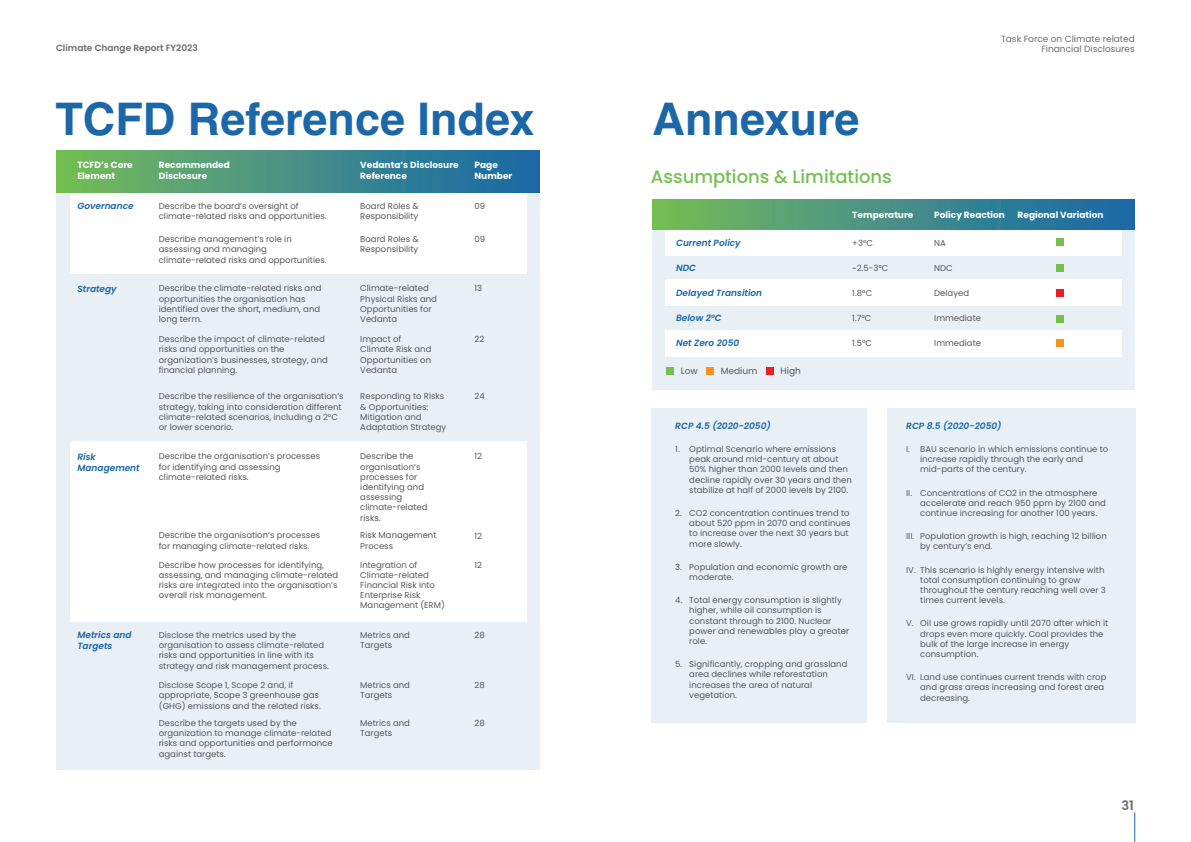
<style>
.page{position:relative;width:1191px;height:842px;background:#fff}
.page>*{position:absolute;margin:0;border:0;box-sizing:border-box;transform-origin:0 0}
.t1{font:700 45px "Helvetica";color:#1b67a7}
.t2{font:500 18px "Poppins";color:#74bf51}
.t3{font:600 13px "Poppins";color:#6c6d70}
.t4{font:italic 600 9px/11px "Poppins";color:#1b67a7}
.t5{font:700 9px/10.8px "Poppins";color:#fff}
.t6{font:9px/10.8px "Poppins";color:#6c6d70;text-align:right}
.t7{font:600 9px "Poppins";color:#6c6d70}
.t8{font:9px "Poppins";color:#57585a}
.t9{font:8.5px/10.2px "Poppins";color:#57585a}
</style>
<div class="page">
<div style="left:652px;top:408px;width:215px;height:315px;background:#e8f0f6"></div>
<div style="left:887px;top:408px;width:248px;height:315px;background:#e8f0f6"></div>
<div style="left:653px;top:230px;width:482px;height:160px;background:#e8f0f6"></div>
<div style="left:665px;top:229px;width:457px;height:27px;background:#fff"></div>
<div style="left:665px;top:280px;width:457px;height:26px;background:#fff"></div>
<div style="left:665px;top:330px;width:457px;height:26px;background:#fff"></div>
<div style="left:57px;top:191px;width:483px;height:579px;background:#e8f0f6"></div>
<div style="left:70px;top:191px;width:457px;height:83px;background:#fff"></div>
<div style="left:56px;top:151px;width:484px;height:41px;background:linear-gradient(to right,#76bc5b,#1765ad)"></div>
<div style="left:652px;top:200px;width:483px;height:30px;background:linear-gradient(to right,#76bc5b,#1765ad)"></div>
<div style="left:70px;top:441px;width:457px;height:180px;background:#fff"></div>
<div style="left:1057px;top:316px;width:7px;height:7px;background:#74bf51"></div>
<div style="left:1057px;top:264px;width:7px;height:8px;background:#74bf51"></div>
<div style="left:1057px;top:239px;width:7px;height:7px;background:#74bf51"></div>
<div style="left:1057px;top:340px;width:7px;height:7px;background:#f7931d"></div>
<div style="left:1057px;top:289px;width:7px;height:7px;background:#ee1d23"></div>
<div style="left:666px;top:368px;width:8px;height:7px;background:#74bf51"></div>
<div style="left:706px;top:368px;width:8px;height:7px;background:#f7931d"></div>
<div style="left:766px;top:368px;width:7px;height:7px;background:#ee1d23"></div>
<hr style="left:1134px;top:812px;width:1px;height:30px;background:#1b67a7">
<p class="t7" style="left:56px;top:43px;width:143px">Climate Change Report FY2023</p>
<p class="t6" style="left:1001px;top:33px;width:135px">Task Force on Climate related<br>Financial Disclosures</p>
<h1 class="t1" style="left:55px;top:91px;width:480px">TCFD Reference Index</h1>
<h1 class="t1" style="left:653px;top:91px;width:208px">Annexure</h1>
<p class="t5" style="left:77px;top:160px;width:57px">TCFD’s Core<br>Element</p>
<p class="t5" style="left:475px;top:160px;width:39px">Page<br>Number</p>
<p class="t5" style="left:159px;top:160px;width:73px">Recommended<br>Disclosure</p>
<p class="t5" style="left:360px;top:160px;width:100px">Vedanta’s Disclosure<br>Reference</p>
<h2 class="t2" style="left:651px;top:167px;width:242px">Assumptions &amp; Limitations</h2>
<p class="t5" style="left:852px;top:209px;width:63px">Temperature</p>
<p class="t5" style="left:934px;top:209px;width:72px">Policy Reaction</p>
<p class="t5" style="left:1018px;top:209px;width:88px">Regional Variation</p>
<p class="t4" style="left:676px;top:237px;width:66px">Current Policy</p>
<p class="t9" style="left:852px;top:238px;width:22px">+3°C</p>
<p class="t9" style="left:934px;top:238px;width:13px">NA</p>
<p class="t4" style="left:676px;top:262px;width:21px">NDC</p>
<p class="t9" style="left:852px;top:263px;width:38px">~2.5-3°C</p>
<p class="t9" style="left:934px;top:263px;width:20px">NDC</p>
<p class="t4" style="left:676px;top:287px;width:88px">Delayed Transition</p>
<p class="t9" style="left:852px;top:288px;width:21px">1.8°C</p>
<p class="t9" style="left:934px;top:288px;width:36px">Delayed</p>
<p class="t4" style="left:676px;top:312px;width:47px">Below 2°C</p>
<p class="t9" style="left:852px;top:313px;width:21px">1.7°C</p>
<p class="t9" style="left:934px;top:313px;width:48px">Immediate</p>
<p class="t4" style="left:676px;top:337px;width:65px">Net Zero 2050</p>
<p class="t9" style="left:852px;top:338px;width:21px">1.5°C</p>
<p class="t9" style="left:934px;top:338px;width:48px">Immediate</p>
<p class="t4" style="left:77px;top:200px;width:58px">Governance</p>
<p class="t9" style="left:159px;top:201px;width:169px">Describe the board’s oversight of climate-related risks and opportunities.</p>
<p class="t9" style="left:360px;top:201px;width:60px">Board Roles &amp;<br>Responsibility</p>
<p class="t9" style="left:159px;top:234px;width:169px">Describe management’s role in assessing and managing climate-related risks and opportunities.</p>
<p class="t9" style="left:360px;top:234px;width:60px">Board Roles &amp;<br>Responsibility</p>
<p class="t9" style="left:475px;top:201px;width:12px">09</p>
<p class="t9" style="left:475px;top:234px;width:12px">09</p>
<p class="t4" style="left:77px;top:283px;width:41px">Strategy</p>
<p class="t9" style="left:159px;top:283px;width:164px">Describe the climate-related risks and opportunities the organisation has identified over the short, medium, and long term.</p>
<p class="t9" style="left:360px;top:283px;width:78px">Climate-related<br>Physical Risks and<br>Opportunities for<br>Vedanta</p>
<p class="t9" style="left:159px;top:334px;width:171px">Describe the impact of climate-related risks and opportunities on the organization’s businesses, strategy, and financial planning.</p>
<p class="t9" style="left:360px;top:334px;width:73px">Impact of<br>Climate Risk and<br>Opportunities on<br>Vedanta</p>
<p class="t9" style="left:159px;top:391px;width:186px">Describe the resilience of the organisation’s strategy, taking into consideration different climate-related scenarios, including a 2°C or lower scenario.</p>
<p class="t9" style="left:360px;top:391px;width:88px">Responding to Risks &amp; Opportunities:<br>Mitigation and<br>Adaptation Strategy</p>
<p class="t9" style="left:475px;top:283px;width:9px">13</p>
<p class="t9" style="left:475px;top:334px;width:11px">22</p>
<p class="t8" style="left:681px;top:366px;width:19px">Low</p>
<p class="t8" style="left:721px;top:366px;width:38px">Medium</p>
<p class="t8" style="left:780px;top:366px;width:22px">High</p>
<p class="t9" style="left:475px;top:391px;width:12px">24</p>
<p class="t4" style="left:675px;top:420px;width:97px">RCP 4.5 (2020-2050)</p>
<p class="t9" style="left:689px;top:444px;width:164px;text-indent:-14px">1. Optimal Scenario where emissions peak around mid-century at about 50% higher than 2000 levels and then decline rapidly over 30 years and then stabilize at half of 2000 levels by 2100.</p>
<p class="t9" style="left:689px;top:508px;width:163px;text-indent:-14px">2. CO2 concentration continues trend to about 520 ppm in 2070 and continues to increase over the next 30 years but more slowly.</p>
<p class="t9" style="left:689px;top:562px;width:160px;text-indent:-14px">3. Population and economic growth are moderate.</p>
<p class="t9" style="left:689px;top:595px;width:161px;text-indent:-14px">4. Total energy consumption is slightly higher, while oil consumption is constant through to 2100. Nuclear power and renewables play a greater role.</p>
<p class="t9" style="left:689px;top:659px;width:160px;text-indent:-14px">5. Significantly, cropping and grassland area declines while reforestation increases the area of natural vegetation.</p>
<p class="t4" style="left:906px;top:420px;width:97px">RCP 8.5 (2020-2050)</p>
<p class="t9" style="left:920px;top:444px;width:189px;text-indent:-14px">I. BAU scenario in which emissions continue to increase rapidly through the early and mid-parts of the century.</p>
<p class="t9" style="left:920px;top:487px;width:187px;text-indent:-14px">II. Concentrations of CO2 in the atmosphere accelerate and reach 950 ppm by 2100 and continue increasing for another 100 years.</p>
<p class="t9" style="left:920px;top:531px;width:188px;text-indent:-14px">III. Population growth is high, reaching 12 billion by century’s end.</p>
<p class="t9" style="left:920px;top:564px;width:187px;text-indent:-14px">IV. This scenario is highly energy intensive with total consumption continuing to grow throughout the century reaching well over 3 times current levels.</p>
<p class="t9" style="left:920px;top:618px;width:190px;text-indent:-14px">V. Oil use grows rapidly until 2070 after which it drops even more quickly. Coal provides the bulk of the large increase in energy consumption.</p>
<p class="t9" style="left:920px;top:672px;width:188px;text-indent:-14px">VI. Land use continues current trends with crop and grass areas increasing and forest area decreasing.</p>
<p class="t4" style="left:77px;top:451px;width:64px">Risk<br>Management</p>
<p class="t9" style="left:159px;top:451px;width:163px">Describe the organisation’s processes for identifying and assessing climate-related risks.</p>
<p class="t9" style="left:360px;top:451px;width:69px">Describe the organisation’s processes for identifying and assessing climate-related risks.</p>
<p class="t9" style="left:475px;top:451px;width:9px">12</p>
<p class="t9" style="left:159px;top:530px;width:163px">Describe the organisation’s processes for managing climate-related risks.</p>
<p class="t9" style="left:360px;top:530px;width:78px">Risk Management<br>Process</p>
<p class="t9" style="left:159px;top:560px;width:181px">Describe how processes for identifying, assessing, and managing climate-related risks are integrated into the organisation’s overall risk management.</p>
<p class="t9" style="left:360px;top:560px;width:86px">Integration of<br>Climate-related<br>Financial Risk into<br>Enterprise Risk<br>Management (ERM)</p>
<p class="t9" style="left:475px;top:530px;width:9px">12</p>
<p class="t9" style="left:475px;top:560px;width:9px">12</p>
<p class="t4" style="left:77px;top:630px;width:56px">Metrics and<br>Targets</p>
<p class="t9" style="left:159px;top:630px;width:172px">Disclose the metrics used by the organisation to assess climate-related risks and opportunities in line with its strategy and risk management process.</p>
<p class="t9" style="left:360px;top:630px;width:51px">Metrics and<br>Targets</p>
<p class="t9" style="left:475px;top:630px;width:12px">28</p>
<p class="t9" style="left:159px;top:680px;width:163px">Disclose Scope 1, Scope 2 and, if appropriate, Scope 3 greenhouse gas (GHG) emissions and the related risks.</p>
<p class="t9" style="left:360px;top:680px;width:51px">Metrics and<br>Targets</p>
<p class="t9" style="left:159px;top:718px;width:175px">Describe the targets used by the organization to manage climate-related risks and opportunities and performance against targets.</p>
<p class="t9" style="left:360px;top:718px;width:51px">Metrics and<br>Targets</p>
<p class="t9" style="left:475px;top:680px;width:12px">28</p>
<p class="t9" style="left:475px;top:718px;width:12px">28</p>
<h3 class="t3" style="left:1121px;top:798px;width:14px">31</h3>
</div>
